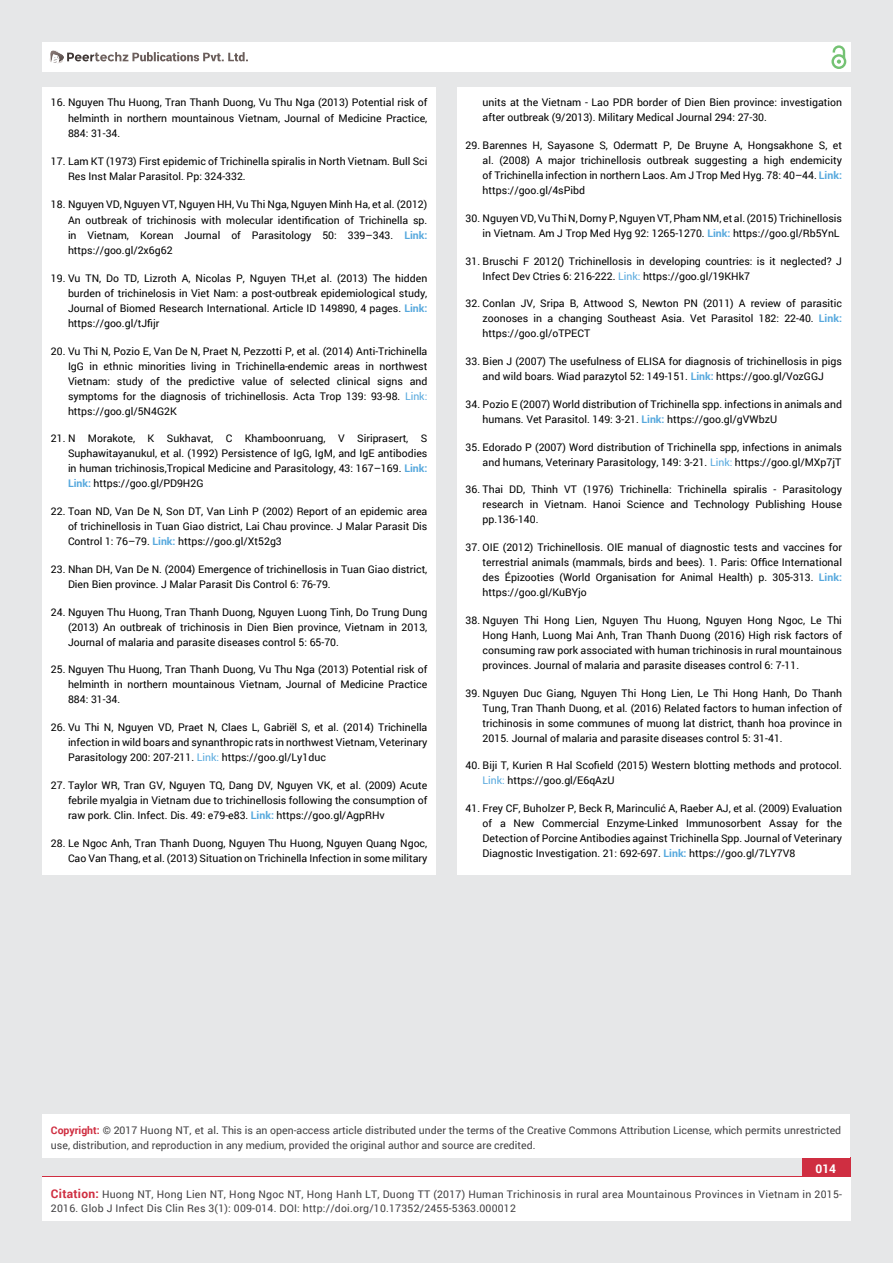
<style>
.page{position:relative;width:893px;height:1263px;background:#e6e7e8}
.page>*{position:absolute;margin:0;border:0;box-sizing:border-box;transform-origin:0 0}
.t1{font:700 12px "Roboto";color:#fff}
.t2{font:10.5px/15px "Roboto";color:#000;text-align:justify}
.t3{font:10.5px/15px "Roboto";color:#414042}
.t4{font:10.5px/13.5px "Roboto";letter-spacing:.02em;color:#414042}
.s1{font-weight:700;color:#56a8dd}
.s2{color:#56a8dd}
.s3{font-weight:700;color:#cf2e41}
.s4{color:#0e0e0e}
.s5{font-weight:700;font-size:12px;color:#cf2e41}
</style>
<div class="page">
<div style="left:42px;top:43px;width:808px;height:29px;background:#fff"></div>
<div style="left:831px;top:54px;width:15px;height:15px;border:2px solid #74c273;border-radius:50%"></div>
<svg style="left:831px;top:45px;width:15px;height:19px"></svg>
<div style="left:802px;top:1157px;width:48px;height:56px;background:#cf2e41"></div>
<svg style="left:49px;top:50px;width:199px;height:14px"></svg>
<div style="left:42px;top:1177px;width:808px;height:43px;background:#fff"></div>
<div style="left:42px;top:1115px;width:808px;height:43px;background:#fff"></div>
<div style="left:42px;top:87px;width:394px;height:787px;background:#fff"></div>
<div style="left:457px;top:87px;width:393px;height:787px;background:#fff"></div>
<p class="t2" style="left:68px;top:95px;width:361px;text-indent:-17px">16. Nguyen Thu Huong, Tran Thanh Duong, Vu Thu Nga (2013) Potential risk of helminth in northern mountainous Vietnam, Journal of Medicine Practice, 884: 31-34.</p>
<p class="t2" style="left:68px;top:153px;width:361px;text-indent:-17px">17. Lam KT (1973) First epidemic of Trichinella spiralis in North Vietnam. Bull Sci<br>Res Inst Malar Parasitol. Pp: 324-332.</p>
<p class="t2" style="left:68px;top:197px;width:361px;text-indent:-17px">18. Nguyen VD, Nguyen VT, Nguyen HH, Vu Thi Nga, Nguyen Minh Ha, et al. (2012)<br>An outbreak of trichinosis with molecular identification of Trichinella sp. in Vietnam, Korean Journal of Parasitology 50: 339–343. <span class="s1">Link: </span>https://goo.gl/2x6g62</p>
<p class="t2" style="left:68px;top:270px;width:361px;text-indent:-17px">19. Vu TN, Do TD, Lizroth A, Nicolas P, Nguyen TH,et al. (2013) The hidden burden of trichinelosis in Viet Nam: a post-outbreak epidemiological study, Journal of Biomed Research International. Article ID 149890, 4 pages. <span class="s1">Link: </span>https://goo.gl/tJfijr</p>
<p class="t2" style="left:68px;top:343px;width:361px;text-indent:-17px">20. Vu Thi N, Pozio E, Van De N, Praet N, Pezzotti P, et al. (2014) Anti-Trichinella IgG in ethnic minorities living in Trichinella-endemic areas in northwest Vietnam: study of the predictive value of selected clinical signs and symptoms for the diagnosis of trichinellosis. Acta Trop 139: 93-98. <span class="s2">Link: </span>https://goo.gl/5N4G2K</p>
<p class="t2" style="left:68px;top:431px;width:361px;text-indent:-17px">21. N Morakote, K Sukhavat, C Khamboonruang, V Siriprasert, S Suphawitayanukul, et al. (1992) Persistence of IgG, IgM, and IgE antibodies in human trichinosis,Tropical Medicine and Parasitology, 43: 167–169. <span class="s1">Link:<br>Link:</span> https://goo.gl/PD9H2G</p>
<p class="t2" style="left:68px;top:504px;width:361px;text-indent:-17px">22. Toan ND, Van De N, Son DT, Van Linh P (2002) Report of an epidemic area of trichinellosis in Tuan Giao district, Lai Chau province. J Malar Parasit Dis Control 1: 76–79. <span class="s1">Link:</span> https://goo.gl/Xt52g3</p>
<p class="t2" style="left:68px;top:561px;width:361px;text-indent:-17px">23. Nhan DH, Van De N. (2004) Emergence of trichinellosis in Tuan Giao district,<br>Dien Bien province. J Malar Parasit Dis Control 6: 76-79.</p>
<p class="t2" style="left:68px;top:604px;width:361px;text-indent:-17px">24. Nguyen Thu Huong, Tran Thanh Duong, Nguyen Luong Tinh, Do Trung Dung (2013) An outbreak of trichinosis in Dien Bien province, Vietnam in 2013, Journal of malaria and parasite diseases control 5: 65-70.</p>
<p class="t2" style="left:68px;top:662px;width:361px;text-indent:-17px">25. Nguyen Thu Huong, Tran Thanh Duong, Vu Thu Nga (2013) Potential risk of helminth in northern mountainous Vietnam, Journal of Medicine Practice 884: 31-34.</p>
<p class="t2" style="left:68px;top:720px;width:361px;text-indent:-17px">26. Vu Thi N, Nguyen VD, Praet N, Claes L, Gabriël S, et al. (2014) Trichinella infection in wild boars and synanthropic rats in northwest Vietnam, Veterinary Parasitology 200: 207-211. <span class="s2">Link:</span> https://goo.gl/Ly1duc</p>
<p class="t2" style="left:68px;top:777px;width:361px;text-indent:-17px">27. Taylor WR, Tran GV, Nguyen TQ, Dang DV, Nguyen VK, et al. (2009) Acute febrile myalgia in Vietnam due to trichinellosis following the consumption of raw pork. Clin. Infect. Dis. 49: e79-e83. <span class="s1">Link:</span> https://goo.gl/AgpRHv</p>
<p class="t2" style="left:51px;top:835px;width:378px;text-align:right">28. Le Ngoc Anh, Tran Thanh Duong, Nguyen Thu Huong, Nguyen Quang Ngoc,<br>Cao Van Thang, et al. (2013) Situation on Trichinella Infection in some military</p>
<p class="t2" style="left:483px;top:95px;width:361px">units at the Vietnam - Lao PDR border of Dien Bien province: investigation after outbreak (9/2013). Military Medical Journal 294: 27-30.</p>
<p class="t2" style="left:483px;top:137px;width:361px;text-indent:-17px">29. Barennes H, Sayasone S, Odermatt P, De Bruyne A, Hongsakhone S, et al. (2008) A major trichinellosis outbreak suggesting a high endemicity of Trichinella infection in northern Laos. Am J Trop Med Hyg. 78: 40–44. <span class="s1">Link: </span>https://goo.gl/4sPibd</p>
<p class="t2" style="left:466px;top:210px;width:378px;text-align:right">30. Nguyen VD, Vu Thi N, Dorny P, Nguyen VT, Pham NM, et al. (2015) Trichinellosis in Vietnam. Am J Trop Med Hyg 92: 1265-1270. <span class="s1">Link:</span> https://goo.gl/Rb5YnL</p>
<p class="t2" style="left:483px;top:253px;width:361px;text-indent:-17px">31. Bruschi F 2012() Trichinellosis in developing countries: is it neglected? J<br>Infect Dev Ctries 6: 216-222. <span class="s2">Link:</span> https://goo.gl/19KHk7</p>
<p class="t2" style="left:483px;top:296px;width:361px;text-indent:-17px">32. Conlan JV, Sripa B, Attwood S, Newton PN (2011) A review of parasitic zoonoses in a changing Southeast Asia. Vet Parasitol 182: 22-40. <span class="s1">Link: </span>https://goo.gl/oTPECT</p>
<p class="t2" style="left:466px;top:353px;width:378px;text-align:center">33. Bien J (2007) The usefulness of ELISA for diagnosis of trichinellosis in pigs and wild boars. Wiad parazytol 52: 149-151. <span class="s1">Link:</span> https://goo.gl/VozGGJ</p>
<p class="t2" style="left:483px;top:396px;width:361px;text-indent:-17px">34. Pozio E (2007) World distribution of Trichinella spp. infections in animals and humans. Vet Parasitol. 149: 3-21. <span class="s1">Link:</span> https://goo.gl/gVWbzU</p>
<p class="t2" style="left:466px;top:439px;width:378px;text-align:right">35. Edorado P (2007) Word distribution of Trichinella spp, infections in animals and humans, Veterinary Parasitology, 149: 3-21. <span class="s2">Link:</span> https://goo.gl/MXp7jT</p>
<p class="t2" style="left:483px;top:482px;width:361px;text-indent:-17px">36. Thai DD, Thinh VT (1976) Trichinella: Trichinella spiralis - Parasitology research in Vietnam. Hanoi Science and Technology Publishing House pp.136-140.</p>
<p class="t2" style="left:483px;top:539px;width:361px;text-indent:-17px">37. OIE (2012) Trichinellosis. OIE manual of diagnostic tests and vaccines for terrestrial animals (mammals, birds and bees). 1. Paris: Office International des Épizooties (World Organisation for Animal Health) p. 305-313. <span class="s1">Link: </span>https://goo.gl/KuBYjo</p>
<p class="t2" style="left:483px;top:612px;width:361px;text-indent:-17px">38. Nguyen Thi Hong Lien, Nguyen Thu Huong, Nguyen Hong Ngoc, Le Thi Hong Hanh, Luong Mai Anh, Tran Thanh Duong (2016) High risk factors of consuming raw pork associated with human trichinosis in rural mountainous provinces. Journal of malaria and parasite diseases control 6: 7-11.</p>
<p class="t2" style="left:483px;top:685px;width:361px;text-indent:-17px">39. Nguyen Duc Giang, Nguyen Thi Hong Lien, Le Thi Hong Hanh, Do Thanh Tung, Tran Thanh Duong, et al. (2016) Related factors to human infection of trichinosis in some communes of muong lat district, thanh hoa province in 2015. Journal of malaria and parasite diseases control 5: 31-41.</p>
<p class="t2" style="left:483px;top:758px;width:361px;text-indent:-17px">40. Biji T, Kurien R Hal Scofield (2015) Western blotting methods and protocol.<br><span class="s2">Link:</span> https://goo.gl/E6qAzU</p>
<p class="t2" style="left:483px;top:801px;width:361px;text-indent:-17px">41. Frey CF, Buholzer P, Beck R, Mari nculić A, Raeber AJ, et al. (2009) Evaluation of a New Commercial Enzyme-Linked Immunosorbent Assay for the Detection of Porcine Antibodies against Trichinella Spp. Journal of Veterinary Diagnostic Investigation. 21: 692-697. <span class="s1">Link:</span> https://goo.gl/7LY7V8</p>
<p class="t3" style="left:51px;top:1123px;width:792px"><span class="s3">Copyright:</span> © 2017 Huong NT, et al<span class="s4">.</span> This is an open-access article distributed under the terms of the Creative Commons Attribution License, which permits unrestricted use, distribution, and reproduction in any medium, provided the original author and source are credited.</p>
<p class="t1" style="left:815px;top:1161px;width:22px">014</p>
<p class="t4" style="left:51px;top:1188px;width:792px"><span class="s5">Citation:</span> Huong NT, Hong Lien NT, Hong Ngoc NT, Hong Hanh LT, Duong TT (2017) Human Trichinosis in rural area Mountainous Provinces in Vietnam in 2015-<br>2016. Glob J Infect Dis Clin Res 3(1): 009-014. DOI: http://doi.org/10.17352/2455-5363.000012</p>
</div>
